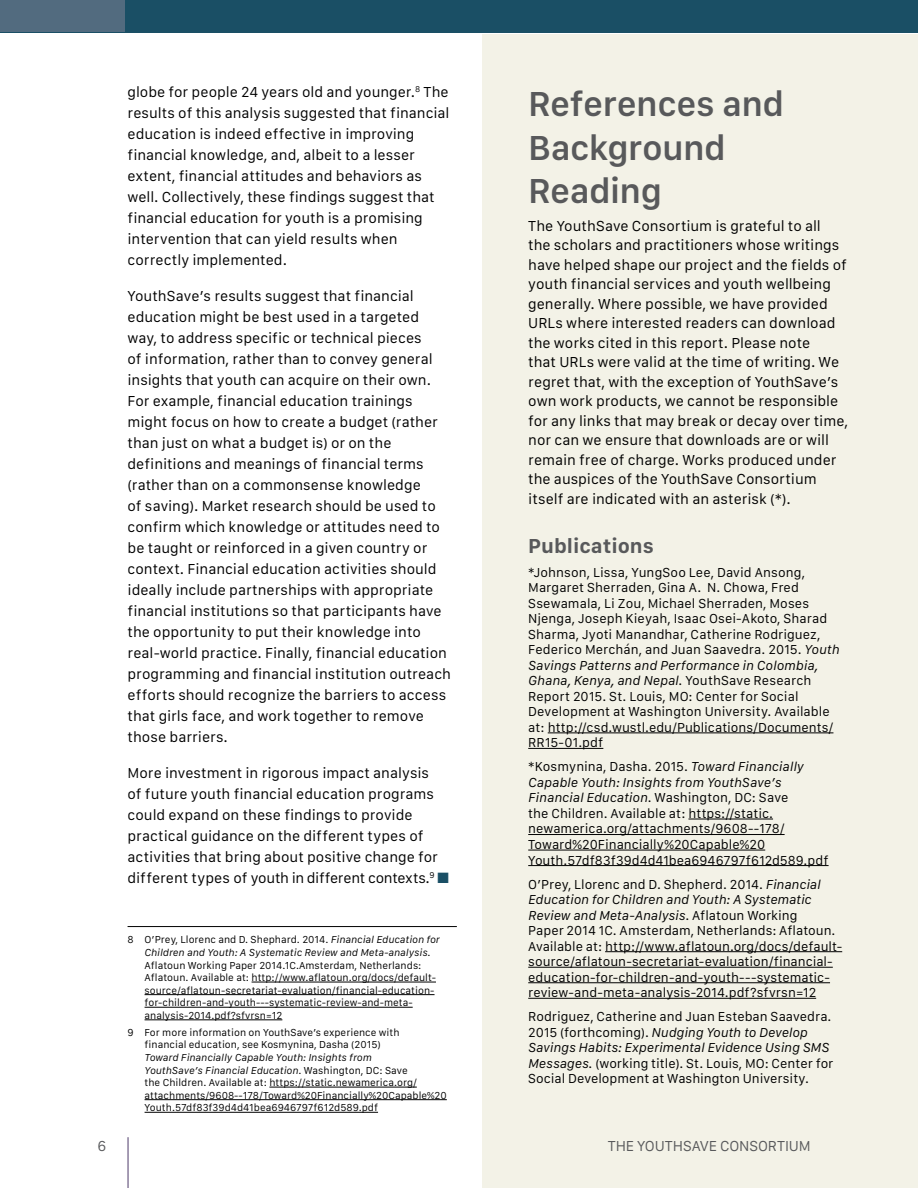
<style>
.page{position:relative;width:918px;height:1188px;background:#fff}
.page>*{position:absolute;margin:0;border:0;box-sizing:border-box;transform-origin:0 0}
.t1{font:600 36px/43.2px "San Francisco Text";letter-spacing:-.02em;color:#58595b}
.t2{font:700 21px "San Francisco Text";color:#58595b}
.t3{font:15px/21px "San Francisco Text";color:#000}
.t4{font:15px "San Francisco Text";letter-spacing:-.01em;color:#58595b}
.t5{font:13.5px/15.5px "San Francisco Text";color:#000}
.t6{font:10.5px/12.6px "San Francisco Text";color:#000}
.s1{color:#1a4f65}
.s2{font-style:italic}
</style>
<div class="page">
<div style="left:0;top:0;width:918px;height:33px;background:#1a4f65"></div>
<div style="left:0;top:0;width:125px;height:32px;background:#526b7f"></div>
<div style="left:482px;top:34px;width:436px;height:1154px;background:#f3f2e7"></div>
<hr style="left:128px;top:926px;width:329px;height:1px;background:#000">
<hr style="left:252px;top:982px;width:184px;height:1px;background:#000">
<hr style="left:145px;top:994px;width:290px;height:1px;background:#000">
<hr style="left:145px;top:1007px;width:268px;height:1px;background:#000">
<hr style="left:145px;top:1020px;width:137px;height:1px;background:#000">
<hr style="left:269px;top:1087px;width:148px;height:1px;background:#000">
<hr style="left:145px;top:1099px;width:302px;height:1px;background:#000">
<hr style="left:145px;top:1112px;width:233px;height:1px;background:#000">
<hr style="left:548px;top:733px;width:285px;height:1px;background:#000">
<hr style="left:528px;top:748px;width:75px;height:1px;background:#000">
<hr style="left:688px;top:819px;width:85px;height:1px;background:#000">
<hr style="left:528px;top:834px;width:257px;height:1px;background:#000">
<hr style="left:528px;top:850px;width:237px;height:1px;background:#000">
<hr style="left:528px;top:865px;width:301px;height:1px;background:#000">
<hr style="left:605px;top:951px;width:237px;height:1px;background:#000">
<hr style="left:528px;top:967px;width:305px;height:1px;background:#000">
<hr style="left:528px;top:982px;width:302px;height:1px;background:#000">
<hr style="left:528px;top:998px;width:288px;height:1px;background:#000">
<hr style="left:128px;top:1137px;width:1px;height:51px;background:#4e3b6a">
<p class="t3" style="left:128px;top:82px;width:323px">globe for people 24 years old and younger.<sup>8</sup> The results of this analysis suggested that financial education is indeed effective in improving financial knowledge, and, albeit to a lesser extent, financial attitudes and behaviors as well. Collectively, these findings suggest that financial education for youth is a promising intervention that can yield results when correctly implemented.</p>
<p class="t3" style="left:128px;top:286px;width:325px">YouthSave’s results suggest that financial education might be best used in a targeted way, to address specific or technical pieces<br>of information, rather than to convey general insights that youth can acquire on their own.<br>For example, financial education trainings might focus on how to create a budget (rather than just on what a budget is) or on the definitions and meanings of financial terms (rather than on a commonsense knowledge<br>of saving). Market research should be used to confirm which knowledge or attitudes need to be taught or reinforced in a given country or context. Financial education activities should ideally include partnerships with appropriate financial institutions so that participants have the opportunity to put their knowledge into real-world practice. Finally, financial education programming and financial institution outreach efforts should recognize the barriers to access that girls face, and work together to remove those barriers.</p>
<p class="t3" style="left:128px;top:763px;width:323px">More investment in rigorous impact analysis<br>of future youth financial education programs could expand on these findings to provide practical guidance on the different types of activities that bring about positive change for different types of youth in different contexts.<sup>9</sup> <span class="s1">■</span></p>
<p class="t6" style="left:145px;top:934px;width:297px;text-indent:-17px">8 O’Prey, Llorenc and D. Shephard. 2014. <span class="s2">Financial Education for Children and Youth: A Systematic Review and Meta-analysis</span>.<br>Aflatoun Working Paper 2014.1C.Amsterdam, Netherlands:<br>Aflatoun. Available at: http://www.aflatoun.org/docs/default&shy;source/aflatoun-secretariat-evaluation/financial-education&shy;for-children-and-youth---systematic-review-and-meta&shy;analysis-2014.pdf?sfvrsn=12</p>
<p class="t6" style="left:128px;top:1027px;width:274px;text-align:center">9 For more information on YouthSave’s experience with financial education, see Kosmynina, Dasha (2015)</p>
<p class="t6" style="left:145px;top:1052px;width:304px"><span class="s2">Toward Financially Capable Youth: Insights from<br>YouthSave’s Financial Education</span>. Washington, DC: Save<br>the Children. Available at: https://static.newamerica.org/ attachments/9608--178/Toward%20Financially%20Capable%20<br>Youth.57df83f39d4d41bea6946797f612d589.pdf</p>
<h1 class="t1" style="left:528px;top:86px;width:258px">References and<br>Background<br>Reading</h1>
<p class="t3" style="left:528px;top:217px;width:321px;line-height:19.5px">The YouthSave Consortium is grateful to all<br>the scholars and practitioners whose writings have helped shape our project and the fields of youth financial services and youth wellbeing generally. Where possible, we have provided URLs where interested readers can download the works cited in this report. Please note<br>that URLs were valid at the time of writing. We regret that, with the exception of YouthSave’s own work products, we cannot be responsible for any links that may break or decay over time, nor can we ensure that downloads are or will remain free of charge. Works produced under the auspices of the YouthSave Consortium itself are indicated with an asterisk (*).</p>
<h2 class="t2" style="left:528px;top:532px;width:127px">Publications</h2>
<p class="t5" style="left:528px;top:565px;width:313px">*Johnson, Lissa, YungSoo Lee, David Ansong, Margaret Sherraden, Gina A. N. Chowa, Fred Ssewamala, Li Zou, Michael Sherraden, Moses Njenga, Joseph Kieyah, Isaac Osei-Akoto, Sharad Sharma, Jyoti Manandhar, Catherine Rodriguez, Federico Merchán, and Juan Saavedra. 2015. <span class="s2">Youth Savings Patterns and Performance in Colombia, Ghana, Kenya, and Nepal.</span> YouthSave Research Report 2015. St. Louis, MO: Center for Social Development at Washington University. Available at: http://csd.wustl.edu/Publications/Documents/ RR15-01.pdf</p>
<p class="t5" style="left:528px;top:760px;width:302px">*Kosmynina, Dasha. 2015. <span class="s2">Toward Financially Capable Youth: Insights from YouthSave’s Financial Education.</span> Washington, DC: Save<br>the Children. Available at: https://static. newamerica.org/attachments/9608--178/ Toward%20Financially%20Capable%20<br>Youth.57df83f39d4d41bea6946797f612d589.pdf</p>
<p class="t5" style="left:528px;top:877px;width:315px">O’Prey, Llorenc and D. Shepherd. 2014. <span class="s2">Financial Education for Children and Youth: A Systematic Review and Meta-Analysis</span>. Aflatoun Working<br>Paper 2014 1C. Amsterdam, Netherlands: Aflatoun.<br>Available at: http://www.aflatoun.org/docs/default&shy;source/aflatoun-secretariat-evaluation/financial&shy;education-for-children-and-youth---systematic&shy;review-and-meta-analysis-2014.pdf?sfvrsn=12</p>
<p class="t5" style="left:528px;top:1010px;width:307px">Rodriguez, Catherine and Juan Esteban Saavedra.<br>2015 (forthcoming). <span class="s2">Nudging Youth to Develop Savings Habits: Experimental Evidence Using SMS Messages.</span> (working title). St. Louis, MO: Center for Social Development at Washington University.</p>
<p class="t4" style="left:97px;top:1137px;width:10px">6</p>
<p class="t4" style="left:608px;top:1137px;width:204px">THE YOUTHSAVE CONSORTIUM</p>
</div>
